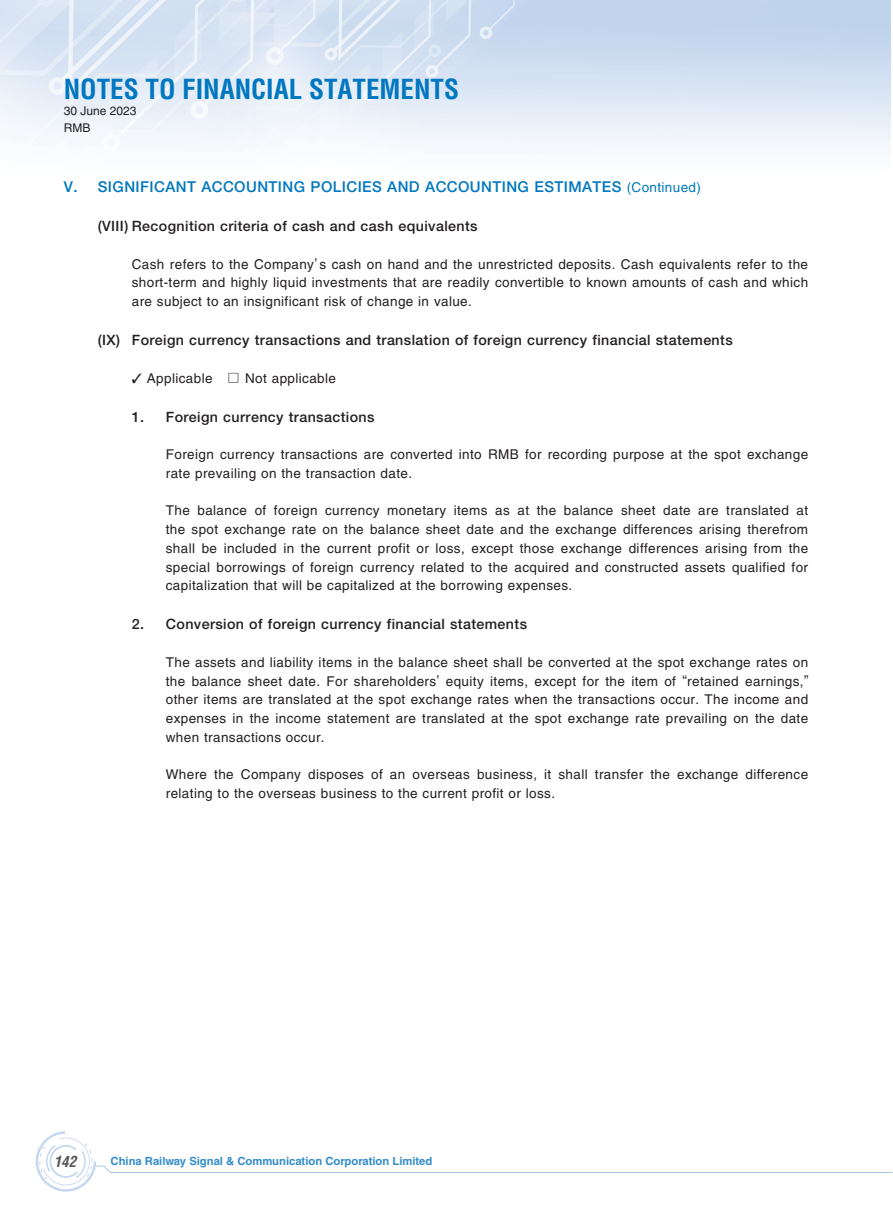
<style>
.page{position:relative;width:893px;height:1212px;background:#fff}
.page>*{position:absolute;margin:0;border:0;box-sizing:border-box;transform-origin:0 0}
.t1{font:700 condensed 27px "Helvetica LT Std";color:#0077c0}
.t2{font:500 15px "Helvetica Neue LT Std";letter-spacing:.03em;color:#0077c0}
.t3{font:italic 700 condensed 15px "Helvetica LT Std";color:#57585a}
.t4{font:500 14.25px "Helvetica Neue LT Std";letter-spacing:.03em;color:#231f20}
.t5{font:13.5px/18.8px "Helvetica LT Std";letter-spacing:.03em;color:#231f20;text-align:justify}
.t6{font:12px/16.5px "Helvetica LT Std";color:#231f20}
.t7{font:700 11.25px "Helvetica LT Std";color:#338ccb}
.s1{font-family:"Helvetica LT Std";font-weight:400;font-size:13.5px}
.s2{font-family:"M Hei HK";font-weight:300}
</style>
<div class="page">
<img style="left:0;top:0;width:891px;height:147px">
<svg style="left:36px;top:1131px;width:857px;height:61px"></svg>
<h1 class="t1" style="left:64px;top:72px;width:397px">NOTES TO FINANCIAL STATEMENTS</h1>
<p class="t6" style="left:64px;top:103px;width:74px">30 June 2023<br>RMB</p>
<p class="t2" style="left:64px;top:178px;width:639px">V. SIGNIFICANT ACCOUNTING POLICIES AND ACCOUNTING ESTIMATES <span class="s1">(Continued)</span></p>
<p class="t4" style="left:98px;top:217px;width:381px">(VIII) Recognition criteria of cash and cash equivalents</p>
<p class="t5" style="left:132px;top:254px;width:678px">Cash refers to the Company’ s cash on hand and the unrestricted deposits. Cash equivalents refer to the short-term and highly liquid investments that are readily convertible to known amounts of cash and which are subject to an insignificant risk of change in value.</p>
<p class="t4" style="left:98px;top:331px;width:636px">(IX) Foreign currency transactions and translation of foreign currency financial statements</p>
<p class="t5" style="left:132px;top:368px;width:206px">✓ Applicable <span class="s2">□</span> Not applicable</p>
<p class="t4" style="left:132px;top:408px;width:244px">1. Foreign currency transactions</p>
<p class="t5" style="left:166px;top:445px;width:644px">Foreign currency transactions are converted into RMB for recording purpose at the spot exchange rate prevailing on the transaction date.</p>
<p class="t5" style="left:166px;top:501px;width:644px">The balance of foreign currency monetary items as at the balance sheet date are translated at the spot exchange rate on the balance sheet date and the exchange differences arising therefrom shall be included in the current profit or loss, except those exchange differences arising from the special borrowings of foreign currency related to the acquired and constructed assets qualified for capitalization that will be capitalized at the borrowing expenses.</p>
<p class="t4" style="left:132px;top:616px;width:397px">2. Conversion of foreign currency financial statements</p>
<p class="t5" style="left:166px;top:653px;width:644px">The assets and liability items in the balance sheet shall be converted at the spot exchange rates on the balance sheet date. For shareholders’ equity items, except for the item of “retained earnings,” other items are translated at the spot exchange rates when the transactions occur. The income and expenses in the income statement are translated at the spot exchange rate prevailing on the date when transactions occur.</p>
<p class="t5" style="left:166px;top:765px;width:644px">Where the Company disposes of an overseas business, it shall transfer the exchange difference relating to the overseas business to the current profit or loss.</p>
<p class="t3" style="left:54px;top:1152px;width:24px">142</p>
<p class="t7" style="left:111px;top:1154px;width:323px">China Railway Signal &amp; Communication Corporation Limited</p>
</div>
